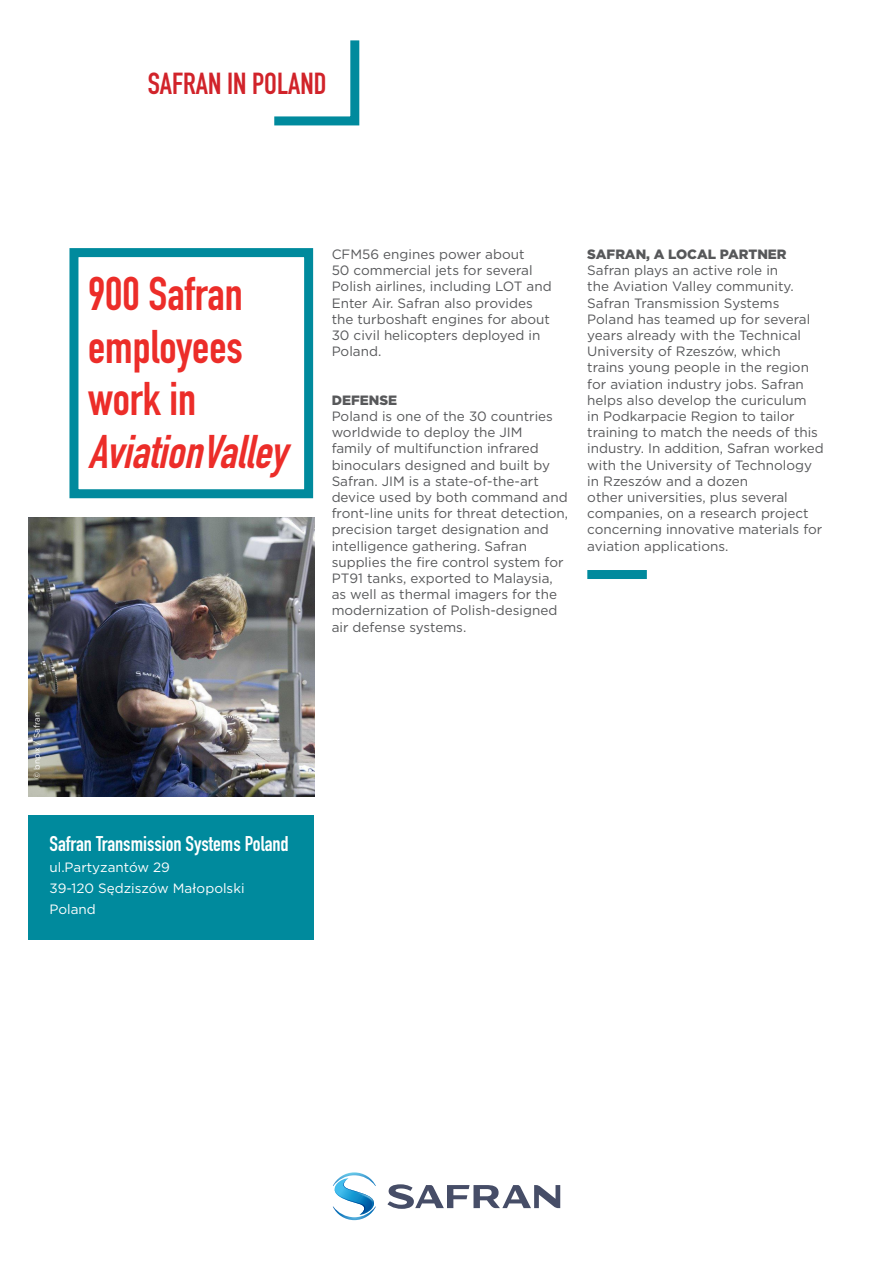
<style>
.page{position:relative;width:893px;height:1263px;background:#fff}
.page>*{position:absolute;margin:0;border:0;box-sizing:border-box;transform-origin:0 0}
.t1{font:46.5px/52.5px "DIN Engschrift Std";color:#ec2d29}
.t2{font:italic 46.5px "DIN Engschrift Std";color:#ec2d29}
.t3{font:30px "DIN Engschrift Std";color:#d1232a}
.t4{font:21px "DIN Engschrift Std";color:#fff}
.t5{font:13.5px/16.2px "Gotham";color:#57585a}
.t6{font:13.5px "Gotham";color:#fff}
.t7{font:900 13.5px "Gotham";color:#57585a}
.t8{font:8.25px "Gotham";color:#fff}
</style>
<div class="page">
<svg style="left:387px;top:1184px;width:173px;height:25px"></svg>
<svg style="left:333px;top:1172px;width:43px;height:48px"></svg>
<div style="left:69px;top:248px;width:244px;height:250px;border:9px solid #008a9d"></div>
<img style="left:28px;top:517px;width:286px;height:280px">
<svg style="left:274px;top:40px;width:86px;height:86px"></svg>
<div style="left:587px;top:570px;width:60px;height:9px;background:#008a9d"></div>
<div style="left:28px;top:816px;width:286px;height:124px;background:#008a9d"></div>
<p class="t3" style="left:148px;top:66px;width:180px">SAFRAN IN POLAND</p>
<p class="t1" style="left:88px;top:268px;width:156px">900 Safran employees</p>
<p class="t1" style="left:88px;top:373px;width:110px">work in</p>
<p class="t2" style="left:88px;top:424px;width:200px">AviationValley</p>
<p class="t8" style="left:32px;top:779px;width:69px;rotate:-90deg">© bnpix / Safran</p>
<p class="t4" style="left:49px;top:831px;width:241px">Safran Transmission Systems Poland</p>
<p class="t6" style="left:49px;top:858px;width:122px">ul.Partyzantów 29</p>
<p class="t6" style="left:49px;top:879px;width:197px">39-120 Sędziszów Małopolski</p>
<p class="t6" style="left:49px;top:900px;width:48px">Poland</p>
<p class="t5" style="left:332px;top:246px;width:222px">CFM56 engines power about<br>50 commercial jets for several<br>Polish airlines, including LOT and<br>Enter Air. Safran also provides the turboshaft engines for about<br>30 civil helicopters deployed in<br>Poland.</p>
<p class="t7" style="left:332px;top:391px;width:67px">DEFENSE</p>
<p class="t5" style="left:332px;top:408px;width:238px">Poland is one of the 30 countries worldwide to deploy the JIM<br>family of multifunction infrared binoculars designed and built by<br>Safran. JIM is a state-of-the-art device used by both command and front-line units for threat detection, precision target designation and intelligence gathering. Safran supplies the fire control system for<br>PT91 tanks, exported to Malaysia, as well as thermal imagers for the modernization of Polish-designed air defense systems.</p>
<p class="t7" style="left:587px;top:245px;width:201px">SAFRAN, A LOCAL PARTNER</p>
<p class="t5" style="left:587px;top:262px;width:238px">Safran plays an active role in<br>the Aviation Valley community.<br>Safran Transmission Systems<br>Poland has teamed up for several years already with the Technical<br>University of Rzeszów, which<br>trains young people in the region for aviation industry jobs. Safran helps also develop the curiculum<br>in Podkarpacie Region to tailor training to match the needs of this industry. In addition, Safran worked with the University of Technology in Rzeszów and a dozen<br>other universities, plus several companies, on a research project concerning innovative materials for aviation applications.</p>
</div>
